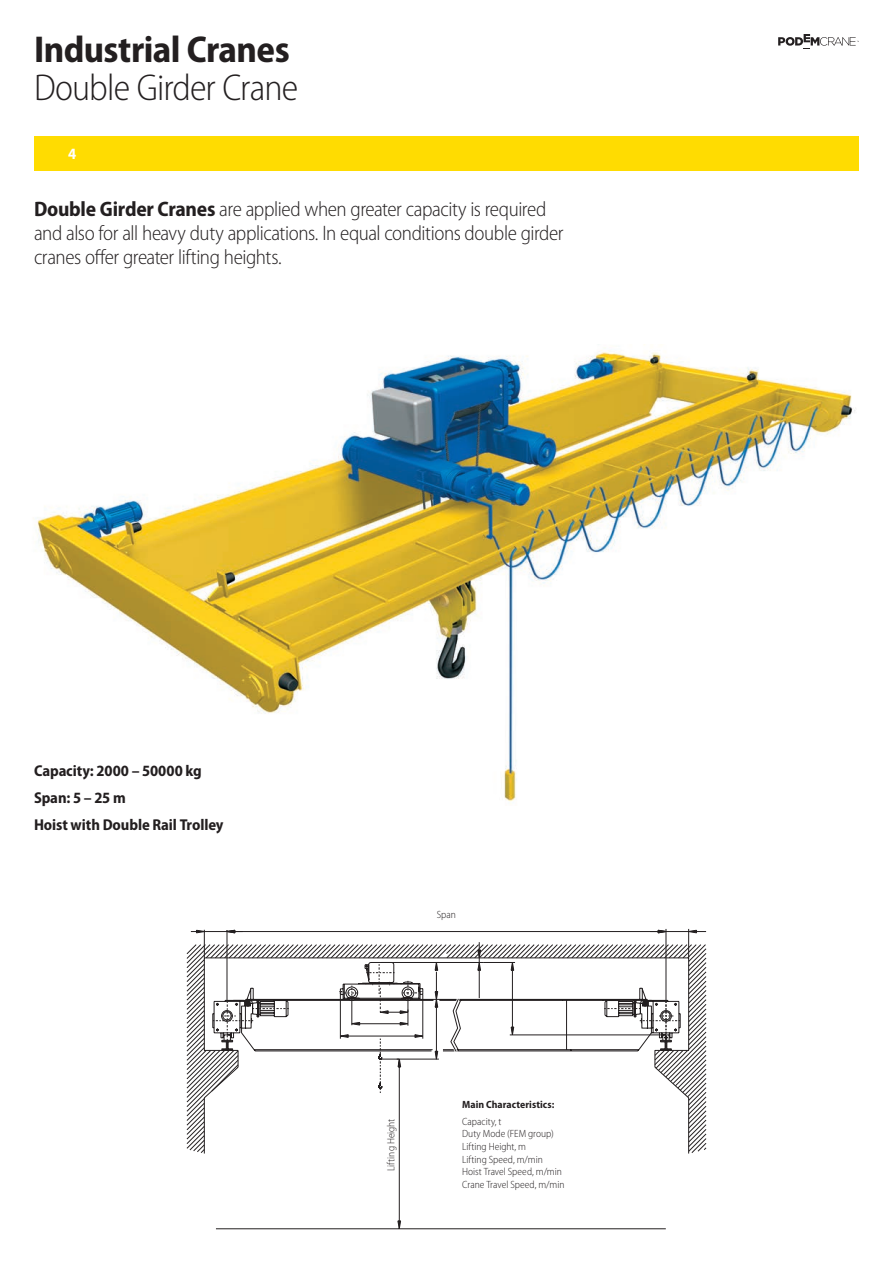
<style>
.page{position:relative;width:893px;height:1263px;background:#fff}
.page>*{position:absolute;margin:0;border:0;box-sizing:border-box;transform-origin:0 0}
.t1{font:300 semi-condensed 37.5px "Myriad Pro";letter-spacing:-.025em;color:#231f20}
.t2{font:700 semi-condensed 37.5px "Myriad Pro";letter-spacing:-.015em;color:#231f20}
.t3{font:300 semi-condensed 21px/24px "Myriad Pro";letter-spacing:-.025em;color:#231f20}
.t4{font:700 semi-condensed 15.75px "Myriad Pro";letter-spacing:-.005em;color:#231f20}
.t5{font:700 semi-condensed 15.75px "Myriad Pro";color:#fff}
.t6{font:300 semi-condensed 10.5px "Myriad Pro";color:#231f20}
.t7{font:700 semi-condensed 10.5px "Myriad Pro";letter-spacing:.005em;color:#231f20}
.s1{font-weight:700}
</style>
<div class="page">
<img style="left:37px;top:347px;width:818px;height:455px">
<svg style="left:778px;top:34px;width:81px;height:15px"></svg>
<svg style="left:204px;top:1094px;width:485px;height:135px"></svg>
<svg style="left:186px;top:929px;width:520px;height:165px"></svg>
<div style="left:34px;top:136px;width:825px;height:34px;background:#ffdc01"></div>
<p class="t2" style="left:34px;top:29px;width:257px">Industrial Cranes</p>
<p class="t1" style="left:34px;top:67px;width:266px">Double Girder Crane</p>
<p class="t5" style="left:68px;top:145px;width:10px">4</p>
<p class="t3" style="left:34px;top:197px;width:531px"><span class="s1">Double Girder Cranes</span> are applied when greater capacity is required and also for all heavy duty applications. In equal conditions double girder cranes offer greater lifting heights.</p>
<p class="t4" style="left:34px;top:761px;width:169px">Capacity: 2000 – 50000 kg</p>
<p class="t4" style="left:34px;top:788px;width:93px">Span: 5 – 25 m</p>
<p class="t4" style="left:34px;top:815px;width:191px">Hoist with Double Rail Trolley</p>
<p class="t6" style="left:437px;top:908px;width:21px">Span</p>
<p class="t6" style="left:385px;top:1171px;width:54px;rotate:-90deg">Lifting Height</p>
<p class="t7" style="left:462px;top:1099px;width:94px">Main Characteristics:</p>
<p class="t6" style="left:462px;top:1115px;width:41px">Capacity, t</p>
<p class="t6" style="left:462px;top:1128px;width:93px">Duty Mode (FEM group)</p>
<p class="t6" style="left:462px;top:1141px;width:66px">Lifting Height, m</p>
<p class="t6" style="left:462px;top:1153px;width:82px">Lifting Speed, m/min</p>
<p class="t6" style="left:462px;top:1166px;width:101px">Hoist Travel Speed, m/min</p>
<p class="t6" style="left:462px;top:1178px;width:104px">Crane Travel Speed, m/min</p>
</div>
